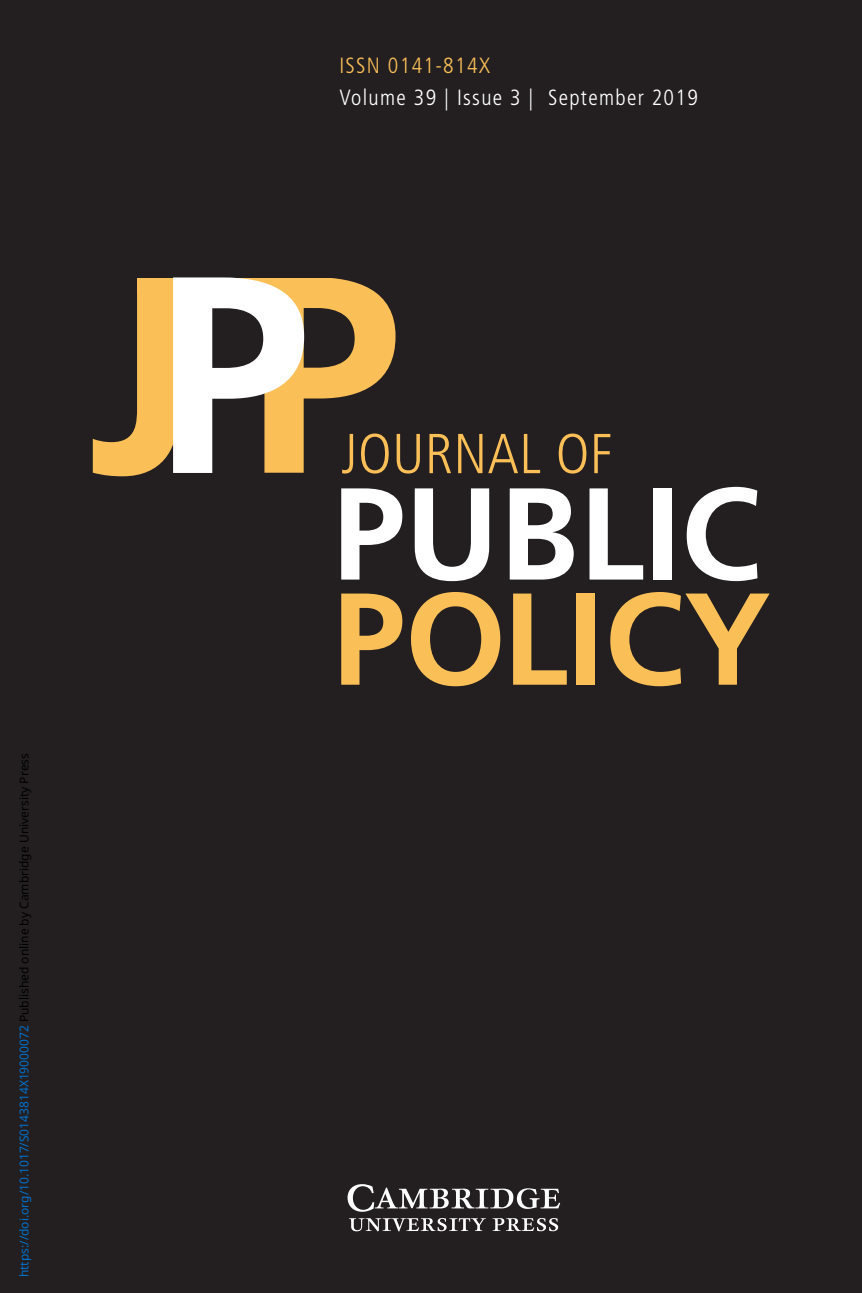
<style>
.page{position:relative;width:862px;height:1293px;background:#231f20}
.page>*{position:absolute;margin:0;border:0;box-sizing:border-box;transform-origin:0 0}
.t1{font:700 130.6px "Frutiger";color:#fff}
.t2{font:700 130.6px "Frutiger";color:#fbbf58}
.t3{font:300 condensed 56.2px "Frutiger";letter-spacing:.01em;color:#fbbf58}
.t4{font:300 condensed 22px "Frutiger";letter-spacing:.06em;color:#fff}
.t5{font:300 condensed 22px "Frutiger";letter-spacing:.06em;color:#fbbf58}
.t6{font:12px "Noto Sans";color:#0172cf}
.s1{color:#000}
</style>
<div class="page">
<svg style="left:93px;top:277px;width:302px;height:199px"></svg>
<svg style="left:347px;top:1184px;width:213px;height:47px"></svg>
<p class="t6" style="left:16px;top:1277px;width:526px;rotate:-90deg">https://doi.org/10.1017/S0143814X19000072 <span class="s1">Published online by Cambridge University Press</span></p>
<h3 class="t5" style="left:339px;top:53px;width:152px">ISSN 0141-814X</h3>
<h3 class="t4" style="left:339px;top:85px;width:360px">Volume 39 | Issue 3 | September 2019</h3>
<h2 class="t3" style="left:341px;top:422px;width:265px">journal of</h2>
<h1 class="t1" style="left:332px;top:457px;width:430px">PUBLIC</h1>
<h1 class="t2" style="left:332px;top:562px;width:440px">POLICY</h1>
</div>
